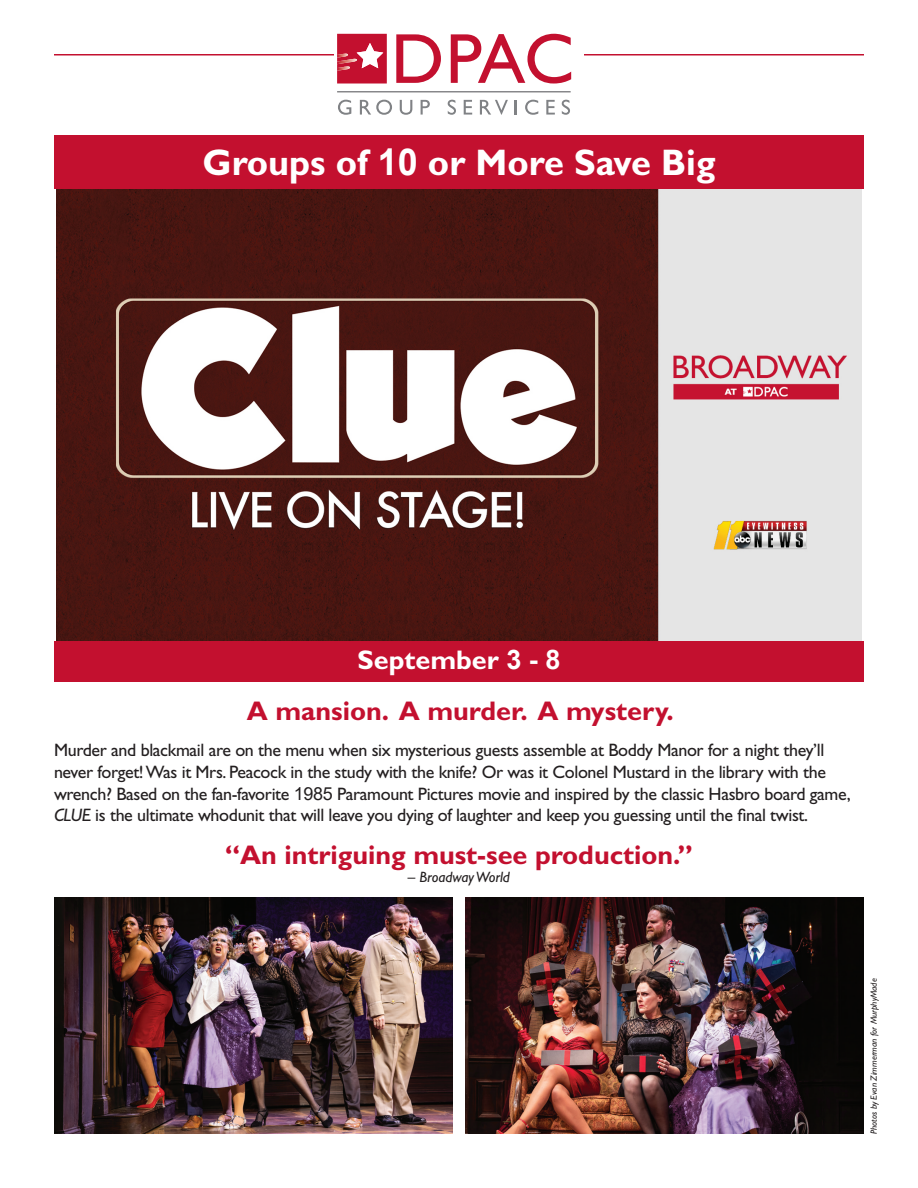
<style>
.page{position:relative;width:918px;height:1188px;background:#fff}
.page>*{position:absolute;margin:0;border:0;box-sizing:border-box;transform-origin:0 0}
.t1{font:700 37.05px "Gill Sans Std";color:#fff}
.t2{font:700 27px "Gill Sans Std";color:#c3102f}
.t3{font:700 27px "Gill Sans Std";color:#fff}
.t4{font:18px/21.6px "Gill Sans Std";letter-spacing:-.02em;color:#231f20}
.t5{font:italic 15px "Gill Sans Std";color:#231f20}
.t6{font:italic 9px "Gill Sans Std";color:#231f20}
.s1{font-family:"Arial"}
.s2{font-style:italic}
</style>
<div class="page">
<hr style="left:54px;top:54px;width:810px;height:2px;background:#c3102f">
<div style="left:334px;top:34px;width:250px;height:81px;background:#fff"></div>
<hr style="left:337px;top:91px;width:234px;height:1px;background:#636366">
<svg style="left:338px;top:100px;width:13px;height:15px"></svg>
<svg style="left:360px;top:100px;width:32px;height:15px"></svg>
<svg style="left:400px;top:100px;width:12px;height:15px"></svg>
<svg style="left:421px;top:100px;width:9px;height:15px"></svg>
<svg style="left:448px;top:100px;width:8px;height:15px"></svg>
<svg style="left:464px;top:100px;width:8px;height:15px"></svg>
<svg style="left:480px;top:100px;width:28px;height:15px"></svg>
<svg style="left:515px;top:100px;width:2px;height:15px"></svg>
<svg style="left:525px;top:100px;width:13px;height:15px"></svg>
<svg style="left:546px;top:100px;width:9px;height:15px"></svg>
<svg style="left:562px;top:100px;width:8px;height:15px"></svg>
<svg style="left:396px;top:34px;width:45px;height:49px"></svg>
<svg style="left:451px;top:34px;width:120px;height:50px"></svg>
<svg style="left:337px;top:34px;width:50px;height:50px;background:#cc364f"></svg>
<img style="left:56px;top:189px;width:806px;height:452px">
<div style="left:54px;top:135px;width:810px;height:54px;background:#c3102f"></div>
<img style="left:54px;top:898px;width:398px;height:236px">
<img style="left:466px;top:898px;width:398px;height:236px">
<div style="left:54px;top:641px;width:810px;height:41px;background:#c3102f"></div>
<h1 class="t1" style="left:202px;top:141px;width:515px">Groups of <span class="s1">10</span> or More Save Big</h1>
<h2 class="t3" style="left:358px;top:644px;width:204px">September <span class="s1">3 - 8</span></h2>
<h2 class="t2" style="left:247px;top:695px;width:429px">A mansion. A murder. A mystery.</h2>
<p class="t4" style="left:54px;top:740px;width:798px">Murder and blackmail are on the menu when six mysterious guests assemble at Boddy Manor for a night they’ll never forget! Was it Mrs. Peacock in the study with the knife? Or was it Colonel Mustard in the library with the wrench? Based on the fan-favorite <span class="s1">1985</span> Paramount Pictures movie and inspired by the classic Hasbro board game, <span class="s2">CLUE</span> is the ultimate whodunit that will leave you dying of laughter and keep you guessing until the final twist.</p>
<h2 class="t2" style="left:225px;top:839px;width:470px">“An intriguing must-see production.”</h2>
<p class="t5" style="left:408px;top:869px;width:104px">– Broadway World</p>
<p class="t6" style="left:869px;top:1134px;width:157px;rotate:-90deg">Photos by Evan Zimmerman for MurphyMade</p>
</div>
